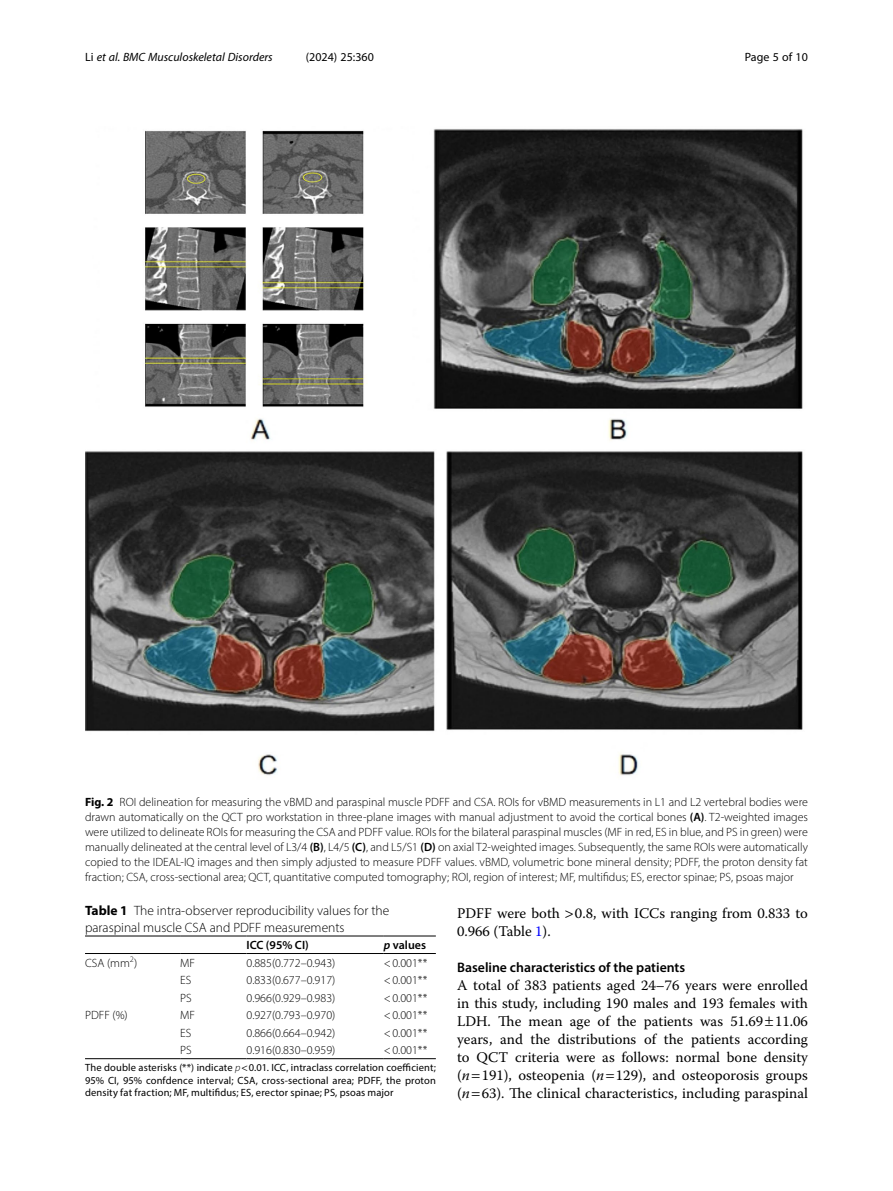
<style>
.page{position:relative;width:893px;height:1191px;background:#fff}
.page>*{position:absolute;margin:0;border:0;box-sizing:border-box;transform-origin:0 0}
.Body_Text{font:14.7px/18px "Warnock Pro";color:#000}
.Head_2{font:600 13.8px "Myriad Pro";color:#000}
.Table_Caption{font:300 13.5px/16.5px "Myriad Pro";color:#000}
.Figure_Caption{font:300 12px/15px "Myriad Pro";color:#000;text-align:justify}
.Table_Body{font:300 12px "Myriad Pro";color:#000}
.t1{font:italic 12px "Myriad Pro";color:#000}
.t2{font:12px "Myriad Pro";color:#000}
.Table_Head{font:600 12px "Myriad Pro";color:#000}
.Table_Footnote{font:10.5px/12.8px "Myriad Pro";letter-spacing:.015em;color:#000;text-align:justify}
.s1{font-style:normal}
.s2{font-weight:700}
.s3{font-weight:600}
.s4{font-style:italic}
.s5{font-weight:300;font-style:italic}
.s6{color:#00f}
</style>
<div class="page">
<hr style="left:180px;top:953px;width:66px;height:1px;background:#000">
<hr style="left:85px;top:953px;width:95px;height:1px;background:#000">
<hr style="left:246px;top:935px;width:138px;height:1px;background:#000">
<hr style="left:246px;top:953px;width:138px;height:1px;background:#000">
<hr style="left:384px;top:935px;width:52px;height:1px;background:#000">
<hr style="left:384px;top:953px;width:52px;height:1px;background:#000">
<hr style="left:180px;top:1058px;width:66px;height:1px;background:#000">
<hr style="left:246px;top:1058px;width:138px;height:1px;background:#000">
<hr style="left:384px;top:1058px;width:52px;height:1px;background:#000">
<hr style="left:85px;top:1058px;width:95px;height:1px;background:#000">
<hr style="left:85px;top:935px;width:95px;height:1px;background:#000">
<hr style="left:180px;top:935px;width:66px;height:1px;background:#000">
<img style="left:85px;top:129px;width:718px;height:647px">
<p class="t1" style="left:85px;top:50px;width:189px"><span class="s1">Li</span> et al. BMC Musculoskeletal Disorders</p>
<p class="t2" style="left:306px;top:50px;width:70px">(2024) 25:360</p>
<p class="t2" style="left:745px;top:50px;width:65px">Page 5 of 10</p>
<p class="Figure_Caption" style="left:85px;top:794px;width:724px"><span class="s2">Fig. 2</span> ROI delineation for measuring the vBMD and paraspinal muscle PDFF and CSA. ROIs for vBMD measurements in L1 and L2 vertebral bodies were drawn automatically on the QCT pro workstation in three-plane images with manual adjustment to avoid the cortical bones <span class="s3">(A)</span>. T2-weighted images were utilized to delineate ROIs for measuring the CSA and PDFF value. ROIs for the bilateral paraspinal muscles (MF in red, ES in blue, and PS in green) were manually delineated at the central level of L3/4 <span class="s3">(B)</span>, L4/5 <span class="s3">(C)</span>, and L5/S1 <span class="s3">(D)</span> on axial T2-weighted images. Subsequently, the same ROIs were automatically copied to the IDEAL-IQ images and then simply adjusted to measure PDFF values. vBMD, volumetric bone mineral density; PDFF, the proton density fat fraction; CSA, cross-sectional area; QCT, quantitative computed tomography; ROI, region of interest; MF, multifidus; ES, erector spinae; PS, psoas major</p>
<p class="Table_Caption" style="left:85px;top:902px;width:306px"><span class="s2">Table 1</span> The intra-observer reproducibility values for the paraspinal muscle CSA and PDFF measurements</p>
<p class="Table_Head" style="left:246px;top:937px;width:64px">ICC (95% CI)</p>
<p class="Table_Head" style="left:384px;top:937px;width:44px"><span class="s4">p</span> values</p>
<p class="Table_Body" style="left:85px;top:955px;width:54px">CSA (mm<sup>2</sup>)</p>
<p class="Table_Body" style="left:180px;top:955px;width:16px">MF</p>
<p class="Table_Body" style="left:246px;top:955px;width:90px">0.885(0.772–0.943)</p>
<p class="Table_Body" style="left:384px;top:955px;width:45px">&lt;0.001**</p>
<p class="Table_Body" style="left:180px;top:973px;width:13px">ES</p>
<p class="Table_Body" style="left:246px;top:973px;width:90px">0.833(0.677–0.917)</p>
<p class="Table_Body" style="left:384px;top:973px;width:45px">&lt;0.001**</p>
<p class="Table_Body" style="left:180px;top:990px;width:13px">PS</p>
<p class="Table_Body" style="left:246px;top:990px;width:90px">0.966(0.929–0.983)</p>
<p class="Table_Body" style="left:384px;top:990px;width:45px">&lt;0.001**</p>
<p class="Table_Body" style="left:85px;top:1008px;width:44px">PDFF (%)</p>
<p class="Table_Body" style="left:180px;top:1008px;width:16px">MF</p>
<p class="Table_Body" style="left:246px;top:1008px;width:90px">0.927(0.793–0.970)</p>
<p class="Table_Body" style="left:384px;top:1008px;width:45px">&lt;0.001**</p>
<p class="Table_Body" style="left:180px;top:1025px;width:13px">ES</p>
<p class="Table_Body" style="left:246px;top:1025px;width:90px">0.866(0.664–0.942)</p>
<p class="Table_Body" style="left:384px;top:1025px;width:45px">&lt;0.001**</p>
<p class="Table_Body" style="left:180px;top:1043px;width:13px">PS</p>
<p class="Table_Body" style="left:246px;top:1043px;width:90px">0.916(0.830–0.959)</p>
<p class="Table_Body" style="left:384px;top:1043px;width:45px">&lt;0.001**</p>
<p class="Table_Footnote" style="left:85px;top:1060px;width:352px">The double asterisks (**) indicate <span class="s5">p</span> 0.01. ICC, intraclass correlation coefficient; 95% CI, 95% confdence interval; CSA, cross-sectional area; PDFF, the proton density fat fraction; MF, multifidus; ES, erector spinae; PS, psoas major</p>
<p class="Body_Text" style="left:457px;top:904px;width:352px">PDFF were both 0.8, with ICCs ranging from 0.833 to<br>0.966 (Table <span class="s6">1</span>).</p>
<p class="Head_2" style="left:457px;top:959px;width:230px">Baseline characteristics of the patients</p>
<p class="Body_Text" style="left:457px;top:976px;width:352px;text-align:justify">A total of 383 patients aged 24–76 years were enrolled in this study, including 190 males and 193 females with LDH. The mean age of the patients was 51.69 11.06 years, and the distributions of the patients according to QCT criteria were as follows: normal bone density (<span class="s4">n</span> 191), osteopenia (<span class="s4">n</span> 129), and osteoporosis groups (<span class="s4">n</span> 63). The clinical characteristics, including paraspinal</p>
</div>
